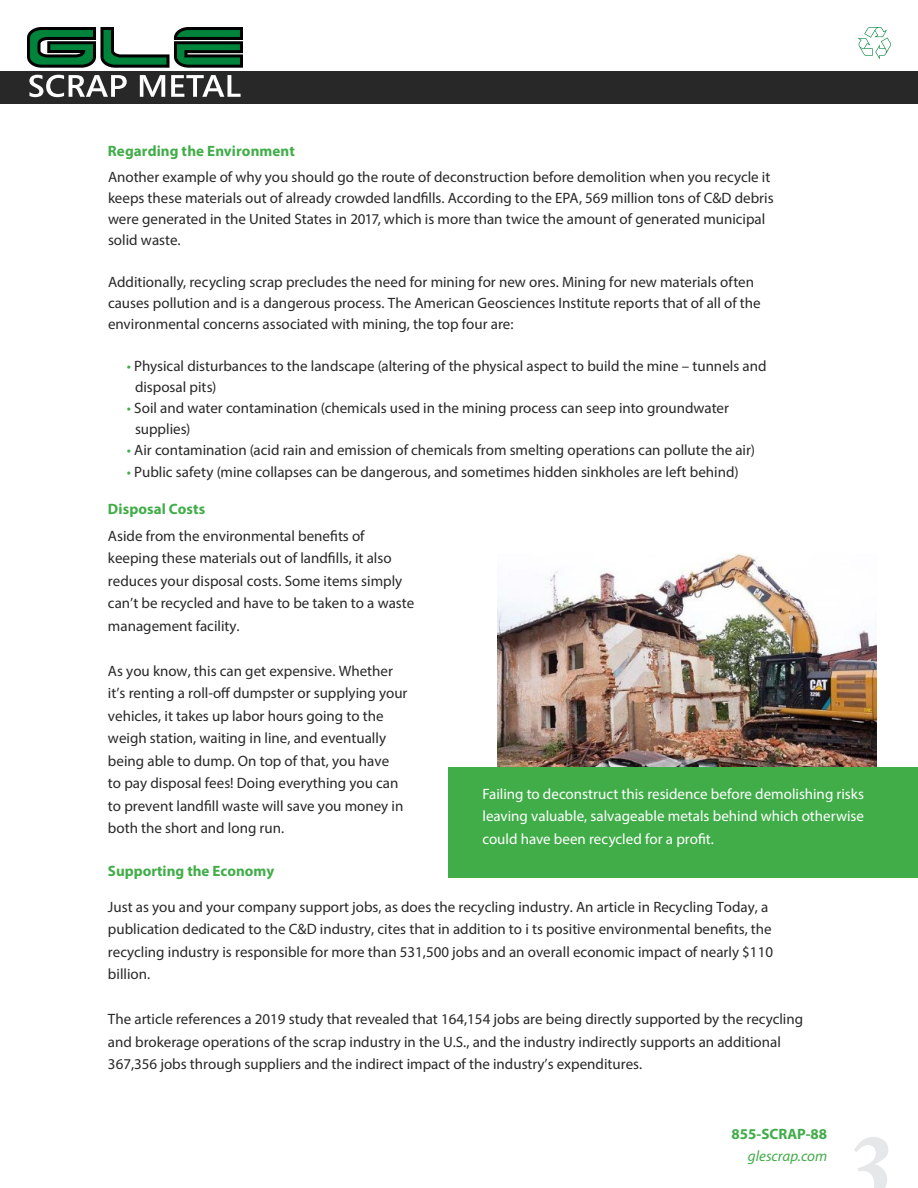
<style>
.page{position:relative;width:918px;height:1188px;background:#fff}
.page>*{position:absolute;margin:0;border:0;box-sizing:border-box;transform-origin:0 0}
.t1{font:italic 700 condensed 105px "Minion Pro";color:#e6e7e8}
.t2{font:15px/22.5px "Myriad Pro";color:#292829}
.t3{font:15px/22.5px "Myriad Pro";color:#fff;text-align:justify}
.t4{font:700 15px "Myriad Pro";letter-spacing:.005em;color:#41ad49}
.t5{font:italic 15px "Myriad Pro";color:#41ad49}
.s1{color:#41ad49}
</style>
<div class="page">
<div style="left:0;top:71px;width:918px;height:33px;background:#292829"></div>
<svg style="left:29px;top:75px;width:98px;height:22px"></svg>
<svg style="left:140px;top:75px;width:25px;height:22px"></svg>
<svg style="left:171px;top:75px;width:70px;height:22px"></svg>
<svg style="left:27px;top:27px;width:216px;height:41px"></svg>
<svg style="left:858px;top:27px;width:33px;height:32px"></svg>
<img style="left:498px;top:553px;width:379px;height:215px">
<div style="left:448px;top:768px;width:470px;height:110px;background:#41ad49"></div>
<p class="t4" style="left:108px;top:141px;width:188px">Regarding the Environment</p>
<p class="t2" style="left:108px;top:166px;width:667px;line-height:21px">Another example of why you should go the route of deconstruction before demolition when you recycle it keeps these materials out of already crowded landfills. According to the EPA, 569 million tons of C&amp;D debris were generated in the United States in 2017, which is more than twice the amount of generated municipal solid waste.</p>
<p class="t2" style="left:108px;top:271px;width:654px;line-height:21px">Additionally, recycling scrap precludes the need for mining for new ores. Mining for new materials often causes pollution and is a dangerous process. The American Geosciences Institute reports that of all of the environmental concerns associated with mining, the top four are:</p>
<p class="t2" style="left:135px;top:355px;width:633px;line-height:21px;text-indent:-8px"><span class="s1">•</span> Physical disturbances to the landscape (altering of the physical aspect to build the mine – tunnels and disposal pits)</p>
<p class="t2" style="left:135px;top:397px;width:596px;line-height:21px;text-indent:-8px"><span class="s1">•</span> Soil and water contamination (chemicals used in the mining process can seep into groundwater supplies)</p>
<p class="t2" style="left:127px;top:438px;width:630px"><span class="s1">•</span> Air contamination (acid rain and emission of chemicals from smelting operations can pollute the air)</p>
<p class="t2" style="left:127px;top:461px;width:613px"><span class="s1">•</span> Public safety (mine collapses can be dangerous, and sometimes hidden sinkholes are left behind)</p>
<p class="t4" style="left:108px;top:500px;width:99px">Disposal Costs</p>
<p class="t2" style="left:108px;top:524px;width:308px">Aside from the environmental benefits of keeping these materials out of landfills, it also reduces your disposal costs. Some items simply can’t be recycled and have to be taken to a waste management facility.</p>
<p class="t2" style="left:108px;top:659px;width:301px">As you know, this can get expensive. Whether it’s renting a roll-off dumpster or supplying your vehicles, it takes up labor hours going to the weigh station, waiting in line, and eventually being able to dump. On top of that, you have<br>to pay disposal fees! Doing everything you can to prevent landfill waste will save you money in both the short and long run.</p>
<p class="t4" style="left:108px;top:861px;width:168px">Supporting the Economy</p>
<p class="t3" style="left:482px;top:782px;width:383px">Failing to deconstruct this residence before demolishing risks leaving valuable, salvageable metals behind which otherwise could have been recycled for a profit.</p>
<p class="t2" style="left:108px;top:895px;width:667px">Just as you and your company support jobs, as does the recycling industry. An article in Recycling Today, a publication dedicated to the C&amp;D industry, cites that in addition to i ts positive environmental benefits, the recycling industry is responsible for more than 531,500 jobs and an overall economic impact of nearly $110 billion.</p>
<p class="t2" style="left:108px;top:1008px;width:697px">The article references a 2019 study that revealed that 164,154 jobs are being directly supported by the recycling and brokerage operations of the scrap industry in the U.S., and the industry indirectly supports an additional<br>367,356 jobs through suppliers and the indirect impact of the industry’s expenditures.</p>
<p class="t4" style="left:732px;top:1124px;width:97px">855-SCRAP-88</p>
<p class="t5" style="left:748px;top:1147px;width:81px">glescrap.com</p>
<h1 class="t1" style="left:842px;top:1097px;width:50px">3</h1>
</div>
